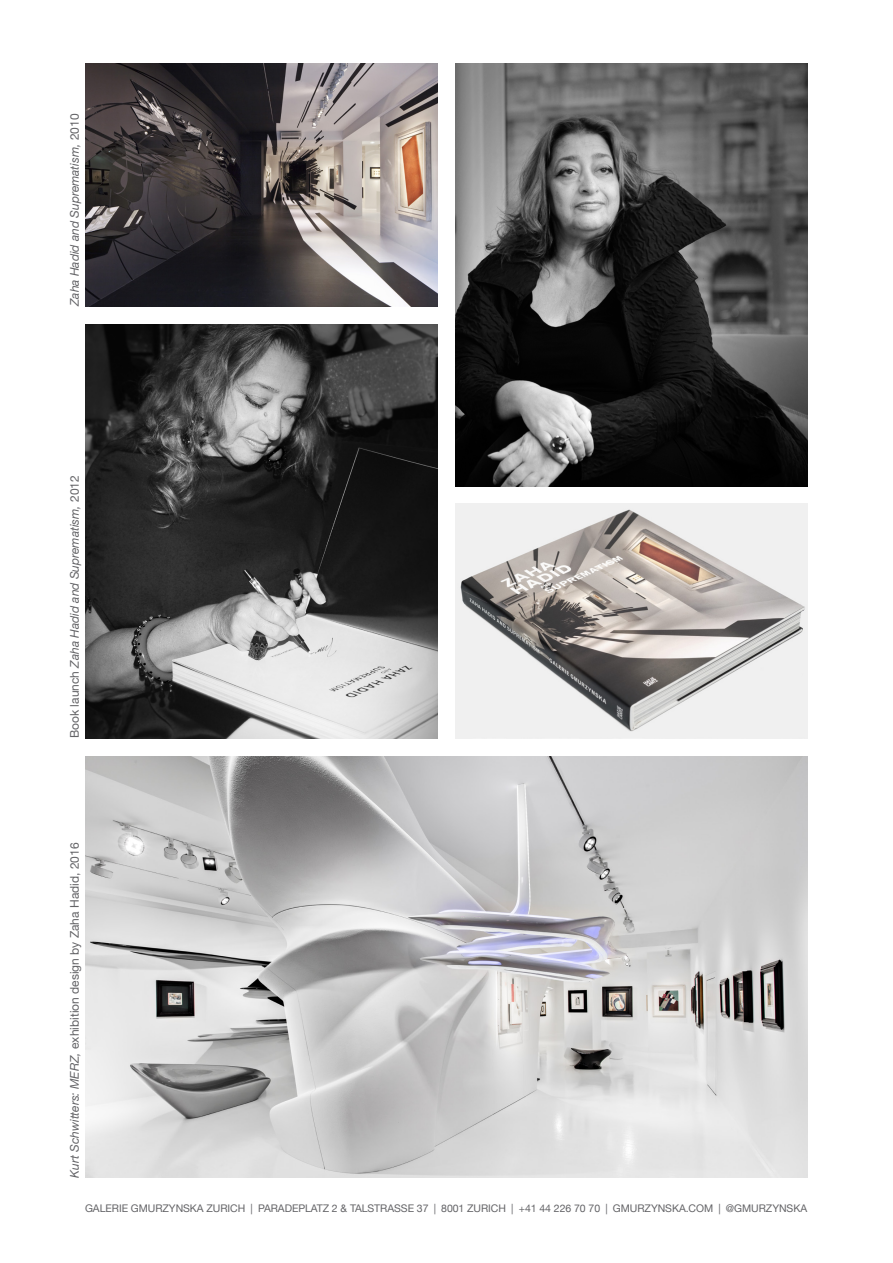
<style>
.page{position:relative;width:893px;height:1263px;background:#fff}
.page>*{position:absolute;margin:0;border:0;box-sizing:border-box;transform-origin:0 0}
.Caption1{font:italic 12px "Helvetica Neue";letter-spacing:-.005em;color:#636366}
.Caption1-2{font:12px "Helvetica Neue";color:#636366}
.t1{font:10.5px "Helvetica Neue";letter-spacing:-.005em;color:#636366}
.s1{font-style:normal}
.s2{font-style:italic}
</style>
<div class="page">
<img style="left:455px;top:64px;width:353px;height:422px">
<img style="left:85px;top:64px;width:352px;height:243px">
<img style="left:85px;top:324px;width:352px;height:414px">
<img style="left:455px;top:503px;width:353px;height:235px">
<img style="left:85px;top:756px;width:723px;height:422px">
<p class="Caption1" style="left:66px;top:306px;width:194px;rotate:-90deg">Zaha Hadid and Suprematism, <span class="s1">2010</span></p>
<p class="Caption1" style="left:66px;top:738px;width:264px;rotate:-90deg"><span class="s1">Book launch</span> Zaha Hadid and Suprematism, <span class="s1">2012</span></p>
<p class="Caption1-2" style="left:66px;top:1178px;width:337px;rotate:-90deg"><span class="s2">Kurt Schwitters: MERZ,</span> exhibition design by Zaha Hadid, 2016</p>
<p class="t1" style="left:85px;top:1200px;width:724px">GALERIE GMURZYNSKA ZURICH | PARADEPLATZ 2 &amp; TALSTRASSE 37 | 8001 ZURICH | +41 44 226 70 70 | GMURZYNSKA.COM | @GMURZYNSKA</p>
</div>
